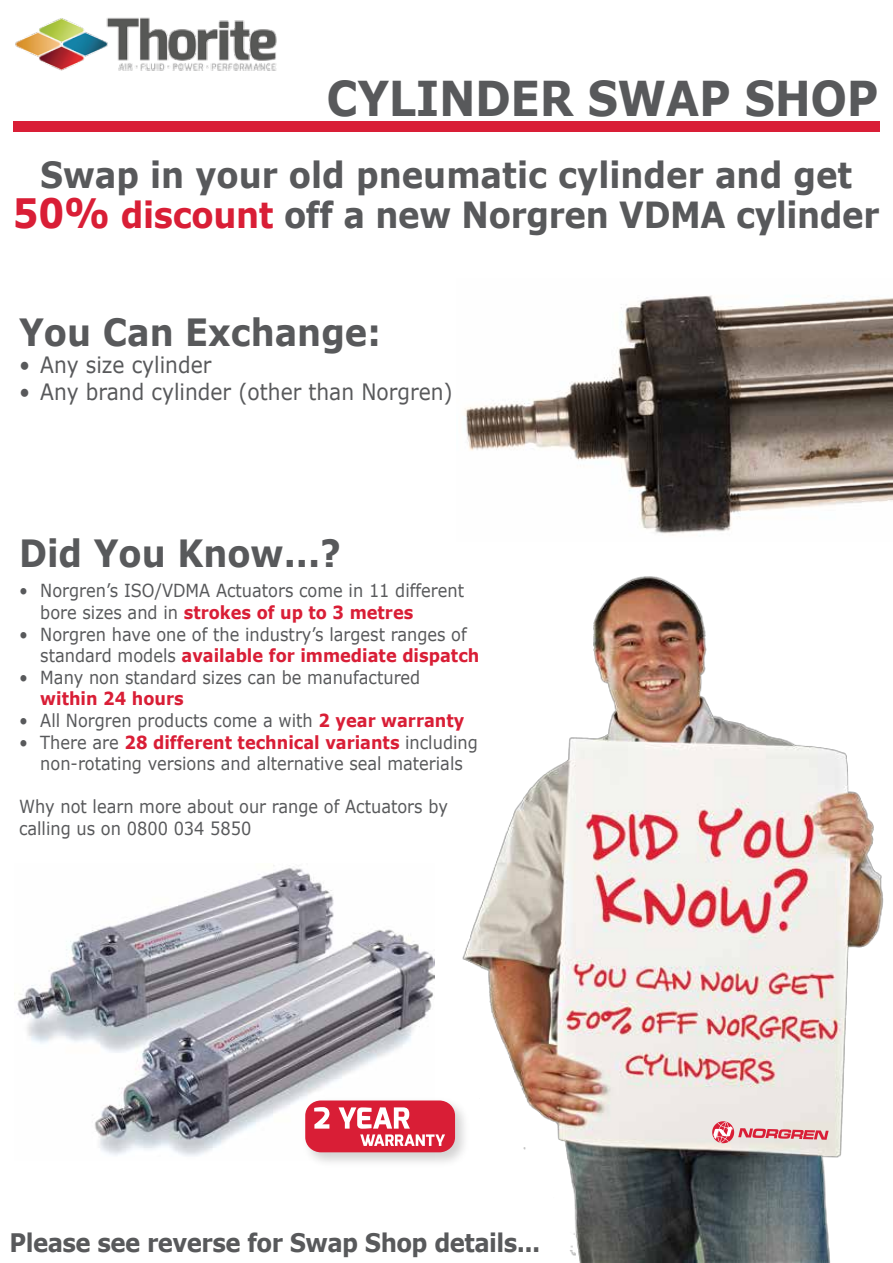
<style>
.page{position:relative;width:893px;height:1263px;background:#fff}
.page>*{position:absolute;margin:0;border:0;box-sizing:border-box;transform-origin:0 0}
.t1{font:700 48px "Verdana";letter-spacing:-.01em;color:#58595b;scale:.9 1}
.t2{font:700 37.5px "Verdana";color:#58595b;scale:.9 1}
.t3{font:700 36px/40.5px "Verdana";color:#58595b;text-align:center;scale:.9 1}
.t4{font:700 25.5px "Verdana";letter-spacing:-.025em;color:#58595b;scale:.9 1}
.t5{font:22.5px "Verdana";color:#58595b;scale:.9 1}
.t6{font:18px/21.6px "Verdana";color:#58595b;scale:.9 1}
.t7{font:700 18px "Verdana";color:#d91e36;scale:.9 1}
.s1{font-size:40.5px;color:#d91e36}
.s2{color:#d91e36}
.s3{font-weight:700;color:#d91e36}
</style>
<div class="page">
<img style="left:462px;top:576px;width:422px;height:687px">
<div style="left:13px;top:122px;width:866px;height:10px;background:#d91e36"></div>
<img style="left:15px;top:17px;width:262px;height:54px">
<img style="left:14px;top:865px;width:421px;height:291px">
<img style="left:298px;top:1093px;width:176px;height:78px">
<div style="left:305px;top:1100px;width:150px;height:52px;background:#d91e36;border-radius:15px"></div>
<svg style="left:314px;top:1107px;width:15px;height:21px"></svg>
<svg style="left:338px;top:1107px;width:107px;height:39px"></svg>
<img style="left:464px;top:295px;width:429px;height:239px">
<svg style="left:712px;top:1121px;width:117px;height:22px;background:#e5aaae"></svg>
<h1 class="t1" style="left:327px;top:68px;width:615px">CYLINDER SWAP SHOP</h1>
<h3 class="t3" style="left:13px;top:153px;width:964px">Swap in your old pneumatic cylinder and get<br><span class="s1">50%</span> <span class="s2">discount</span> off a new Norgren VDMA cylinder</h3>
<h2 class="t2" style="left:19px;top:308px;width:404px">You Can Exchange:</h2>
<p class="t5" style="left:19px;top:350px;width:215px">• Any size cylinder</p>
<p class="t5" style="left:19px;top:377px;width:483px">• Any brand cylinder (other than Norgren)</p>
<h2 class="t2" style="left:19px;top:530px;width:359px">Did You Know...?</h2>
<p class="t6" style="left:40px;top:579px;width:472px;text-indent:-21px">• Norgren’s ISO/VDMA Actuators come in 11 different bore sizes and in <span class="s3">strokes of up to 3 metres</span></p>
<p class="t6" style="left:40px;top:622px;width:489px;text-indent:-21px">• Norgren have one of the industry’s largest ranges of standard models <span class="s3">available for immediate dispatch</span></p>
<p class="t6" style="left:19px;top:666px;width:447px">• Many non standard sizes can be manufactured</p>
<p class="t7" style="left:40px;top:687px;width:161px">within 24 hours</p>
<p class="t6" style="left:19px;top:709px;width:496px">• All Norgren products come a with <span class="s3">2 year warranty</span></p>
<p class="t6" style="left:19px;top:730px;width:511px;text-align:center">• There are <span class="s3">28 different technical variants</span> including non-rotating versions and alternative seal materials</p>
<p class="t6" style="left:19px;top:795px;width:478px">Why not learn more about our range of Actuators by calling us on 0800 034 5850</p>
<h3 class="t4" style="left:10px;top:1226px;width:591px">Please see reverse for Swap Shop details...</h3>
</div>
